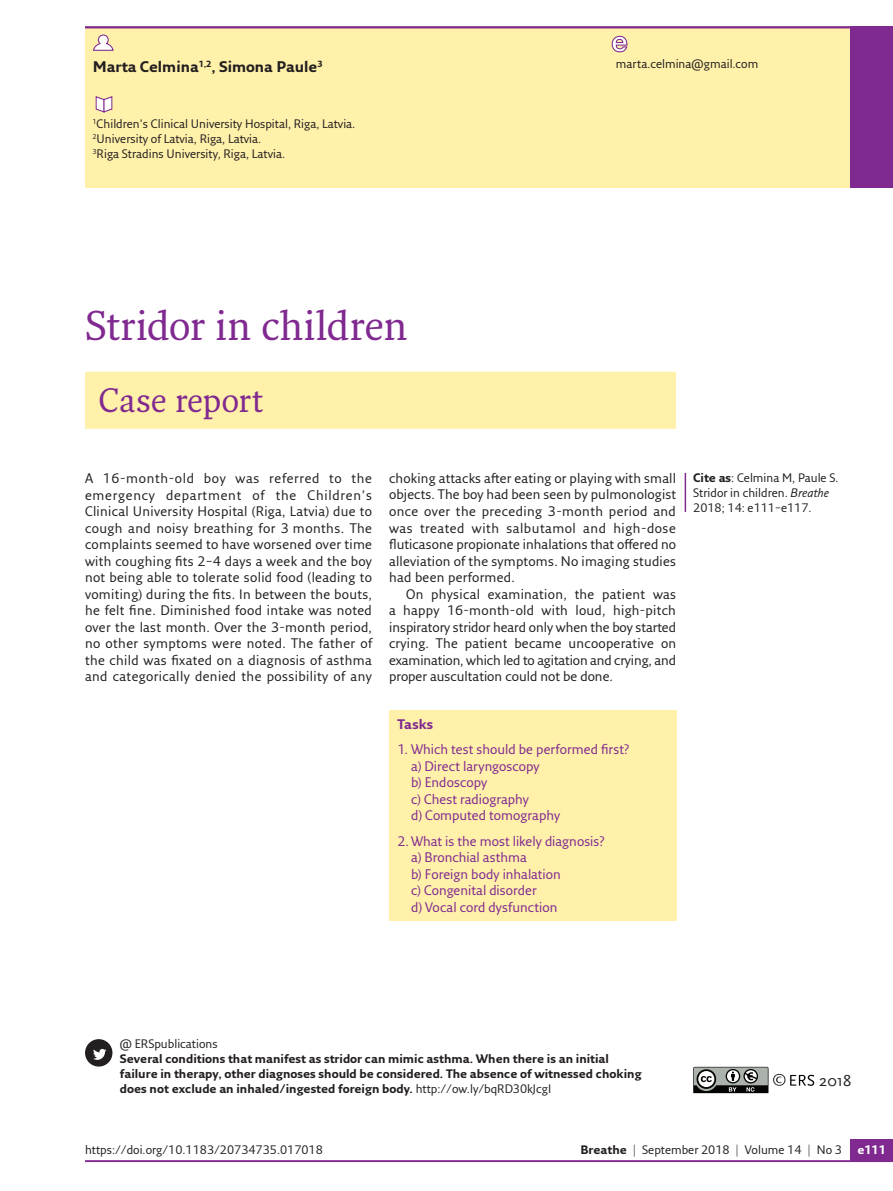
<style>
.page{position:relative;width:893px;height:1191px;background:#fff}
.page>*{position:absolute;margin:0;border:0;box-sizing:border-box;transform-origin:0 0}
.t1{font:40.5px "Fresco Std";letter-spacing:-.005em;color:#802990}
.t2{font:33px "Fresco Std";letter-spacing:-.005em;color:#802990}
.t3{font:16.5px "Scala Sans";color:#231f20}
.t4{font:700 15px "Fresco Sans Pro";color:#231f20}
.t5{font:13.5px/16.5px "Fresco Sans Pro";letter-spacing:.015em;color:#231f20;text-align:justify}
.t6{font:13.5px/16.5px "Fresco Sans Pro";color:#802990}
.t7{font:700 13.5px "Fresco Sans Pro";letter-spacing:.01em;color:#802990}
.t8{font:12px/15px "Fresco Sans Pro";color:#231f20}
.t9{font:700 12px/15px "Fresco Sans Pro";color:#231f20}
.t10{font:700 12px "Fresco Sans Pro";color:#fff}
.s1{font-weight:700}
.s2{font-style:italic}
.s3{font-weight:400}
</style>
<div class="page">
<hr style="left:85px;top:1160px;width:808px;height:2px;background:#802990">
<div style="left:850px;top:1138px;width:43px;height:23px;background:#802990"></div>
<div style="left:85px;top:26px;width:808px;height:162px;background:#fff0aa"></div>
<hr style="left:85px;top:26px;width:808px;height:2px;background:#802990">
<div style="left:850px;top:26px;width:43px;height:162px;background:#802990"></div>
<svg style="left:95px;top:96px;width:18px;height:17px"></svg>
<svg style="left:93px;top:34px;width:21px;height:17px"></svg>
<svg style="left:611px;top:35px;width:17px;height:18px"></svg>
<svg style="left:693px;top:1066px;width:121px;height:27px"></svg>
<hr style="left:685px;top:473px;width:1px;height:39px;background:#802990">
<div style="left:85px;top:372px;width:591px;height:57px;background:#fff0aa"></div>
<div style="left:86px;top:1040px;width:26px;height:25px;background:#231f20;border-radius:50%"></div>
<div style="left:85px;top:1039px;width:27px;height:27px;border:2px solid #231f20;border-radius:50%"></div>
<div style="left:87px;top:1041px;width:23px;height:23px;background:#231f20;border-radius:50%"></div>
<svg style="left:93px;top:1049px;width:13px;height:10px"></svg>
<div style="left:389px;top:710px;width:287px;height:210px;background:#fff0aa"></div>
<p class="t4" style="left:93px;top:57px;width:231px">Marta Celmina<sup>1,2</sup>, Simona Paule<sup>3</sup></p>
<p class="t8" style="left:616px;top:56px;width:144px">marta.celmina@gmail.com</p>
<p class="t8" style="left:92px;top:116px;width:264px"><sup>1</sup>Children’s Clinical University Hospital, Riga, Latvia.<br><sup>2</sup>University of Latvia, Riga, Latvia.<br><sup>3</sup>Riga Stradins University, Riga, Latvia.</p>
<h1 class="t1" style="left:85px;top:300px;width:324px">Stridor in children</h1>
<h2 class="t2" style="left:99px;top:379px;width:166px">Case report</h2>
<p class="t5" style="left:85px;top:469px;width:289px">A 16-month-old boy was referred to the emergency department of the Children’s Clinical University Hospital (Riga, Latvia) due to cough and noisy breathing for 3 months. The complaints seemed to have worsened over time with coughing fits 2–4 days a week and the boy not being able to tolerate solid food (leading to vomiting) during the fits. In between the bouts, he felt fine. Diminished food intake was noted over the last month. Over the 3-month period, no other symptoms were noted. The father of the child was fixated on a diagnosis of asthma and categorically denied the possibility of any</p>
<p class="t5" style="left:389px;top:469px;width:289px">choking attacks after eating or playing with small objects. The boy had been seen by pulmonologist once over the preceding 3-month period and was treated with salbutamol and high-dose fluticasone propionate inhalations that offered no alleviation of the symptoms. No imaging studies had been performed.</p>
<p class="t5" style="left:389px;top:585px;width:289px;text-indent:17px">On physical examination, the patient was a happy 16-month-old with loud, high-pitch inspiratory stridor heard only when the boy started crying. The patient became uncooperative on examination, which led to agitation and crying, and proper auscultation could not be done.</p>
<p class="t7" style="left:398px;top:715px;width:37px">Tasks</p>
<p class="t6" style="left:411px;top:741px;width:220px;text-indent:-14px">1. Which test should be performed first? a) Direct laryngoscopy<br>b) Endoscopy<br>c) Chest radiography<br>d) Computed tomography</p>
<p class="t6" style="left:411px;top:832px;width:195px;text-indent:-14px">2. What is the most likely diagnosis? a) Bronchial asthma<br>b) Foreign body inhalation<br>c) Congenital disorder<br>d) Vocal cord dysfunction</p>
<p class="t8" style="left:693px;top:470px;width:147px"><span class="s1">Cite as</span>: Celmina M, Paule S.<br>Stridor in children. <span class="s2">Breathe<br></span>2018; 14: e111–e117.</p>
<p class="t8" style="left:120px;top:1036px;width:99px">@ ERSpublications</p>
<p class="t9" style="left:120px;top:1051px;width:523px">Several conditions that manifest as stridor can mimic asthma. When there is an initial failure in therapy, other diagnoses should be considered. The absence of witnessed choking does not exclude an inhaled/ingested foreign body. <span class="s3">http://ow.ly/bqRD30kJcgI</span></p>
<p class="t3" style="left:819px;top:1071px;width:34px">2018</p>
<p class="t8" style="left:85px;top:1142px;width:239px">https://doi.org/10.1183/20734735.017018</p>
<p class="t8" style="left:580px;top:1142px;width:263px"><span class="s1">Breathe</span> | September 2018 | Volume 14 | No 3</p>
<p class="t10" style="left:857px;top:1142px;width:30px">e111</p>
</div>
